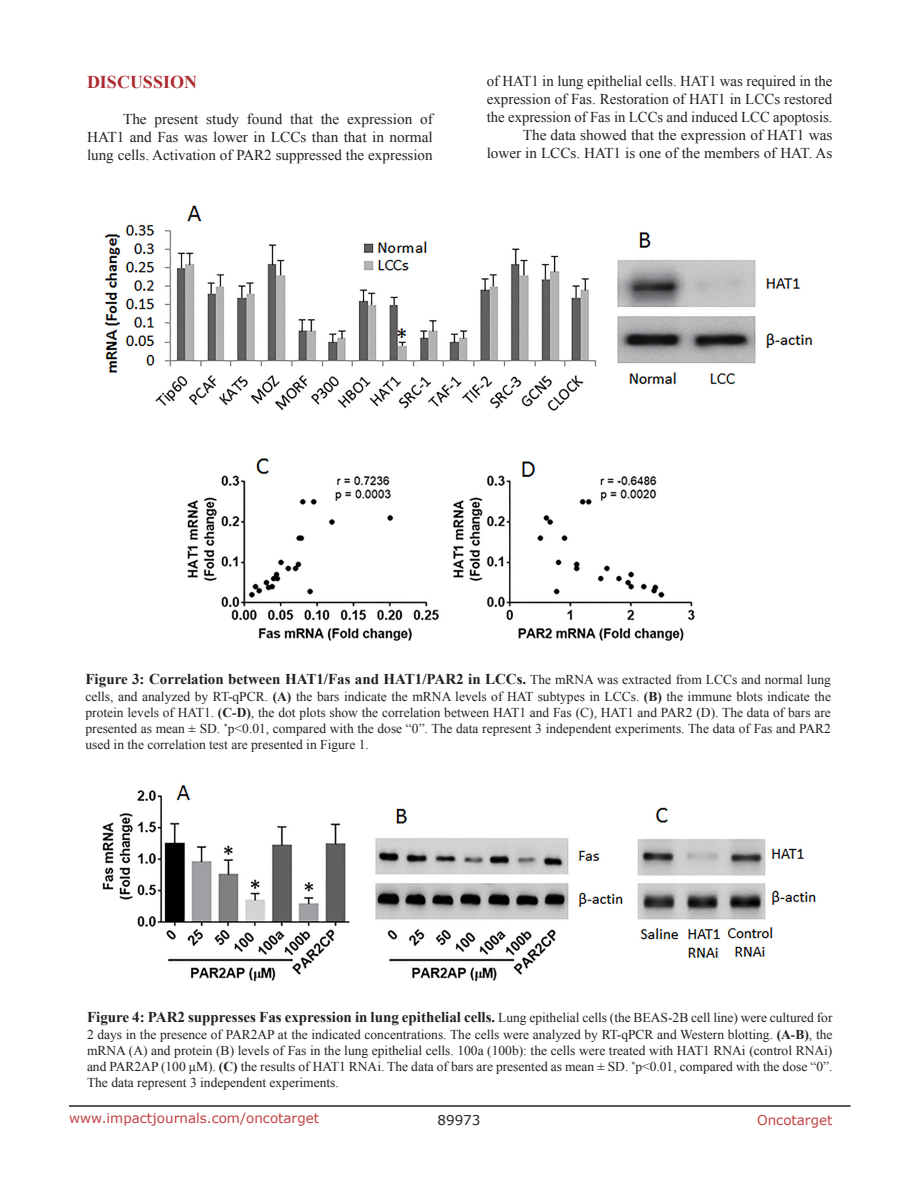
<style>
.page{position:relative;width:918px;height:1188px;background:#fff}
.page>*{position:absolute;margin:0;border:0;box-sizing:border-box;transform-origin:0 0}
.Heading{font:700 18px "Times New Roman";color:#ac2b31}
.BodyText{font:15px/18px "Times New Roman";color:#231f20;text-align:justify}
.figuretext{font:700 15px "Times New Roman";color:#231f20}
.figuretext-2{font:13.5px/16.2px "Times New Roman";color:#231f20;text-align:justify}
.t1{font:13.5px "Verdana";color:#c24141}
.t2{font:13.5px "Verdana";color:#231f20}
.s1{font-weight:400;font-size:13.5px}
.s2{font-weight:700}
</style>
<div class="page">
<hr style="left:69px;top:1105px;width:781px;height:2px;background:#231f20">
<img style="left:104px;top:205px;width:709px;height:436px">
<img style="left:102px;top:785px;width:714px;height:197px">
<p class="Heading" style="left:87px;top:69px;width:112px">DISCUSSION</p>
<p class="BodyText" style="left:87px;top:110px;width:347px;text-indent:36px">The present study found that the expression of HAT1 and Fas was lower in LCCs than that in normal lung cells. Activation of PAR2 suppressed the expression</p>
<p class="BodyText" style="left:487px;top:72px;width:347px">of HAT1 in lung epithelial cells. HAT1 was required in the expression of Fas. Restoration of HAT1 in LCCs restored the expression of Fas in LCCs and induced LCC apoptosis.</p>
<p class="BodyText" style="left:487px;top:126px;width:347px;text-align:right">The data showed that the expression of HAT1 was lower in LCCs. HAT1 is one of the members of HAT. As</p>
<p class="figuretext" style="left:86px;top:669px;width:747px">Figure 3: Correlation between HAT1/Fas and HAT1/PAR2 in LCCs. <span class="s1">The mRNA was extracted from LCCs and normal lung</span></p>
<p class="figuretext-2" style="left:86px;top:688px;width:747px">cells, and analyzed by RT-qPCR. <span class="s2">(A)</span> the bars indicate the mRNA levels of HAT subtypes in LCCs. <span class="s2">(B)</span> the immune blots indicate the protein levels of HAT1. <span class="s2">(C-D)</span>, the dot plots show the correlation between HAT1 and Fas (C), HAT1 and PAR2 (D). The data of bars are presented as mean ± SD. <sup>*</sup>p&lt;0.01, compared with the dose “0”. The data represent 3 independent experiments. The data of Fas and PAR2 used in the correlation test are presented in Figure 1.</p>
<p class="figuretext" style="left:87px;top:1007px;width:747px">Figure 4: PAR2 suppresses Fas expression in lung epithelial cells. <span class="s1">Lung epithelial cells (the BEAS-2B cell line) were cultured for</span></p>
<p class="figuretext-2" style="left:87px;top:1026px;width:747px">2 days in the presence of PAR2AP at the indicated concentrations. The cells were analyzed by RT-qPCR and Western blotting. <span class="s2">(A-B)</span>, the mRNA (A) and protein (B) levels of Fas in the lung epithelial cells. 100a (100b): the cells were treated with HAT1 RNAi (control RNAi) and PAR2AP (100 μM). <span class="s2">(C)</span> the results of HAT1 RNAi. The data of bars are presented as mean ± SD. <sup>*</sup>p&lt;0.01, compared with the dose “0”.<br>The data represent 3 independent experiments.</p>
<p class="t1" style="left:69px;top:1109px;width:252px">www.impactjournals.com/oncotarget</p>
<p class="t2" style="left:438px;top:1111px;width:44px">89973</p>
<p class="t1" style="left:757px;top:1111px;width:77px">Oncotarget</p>
</div>
